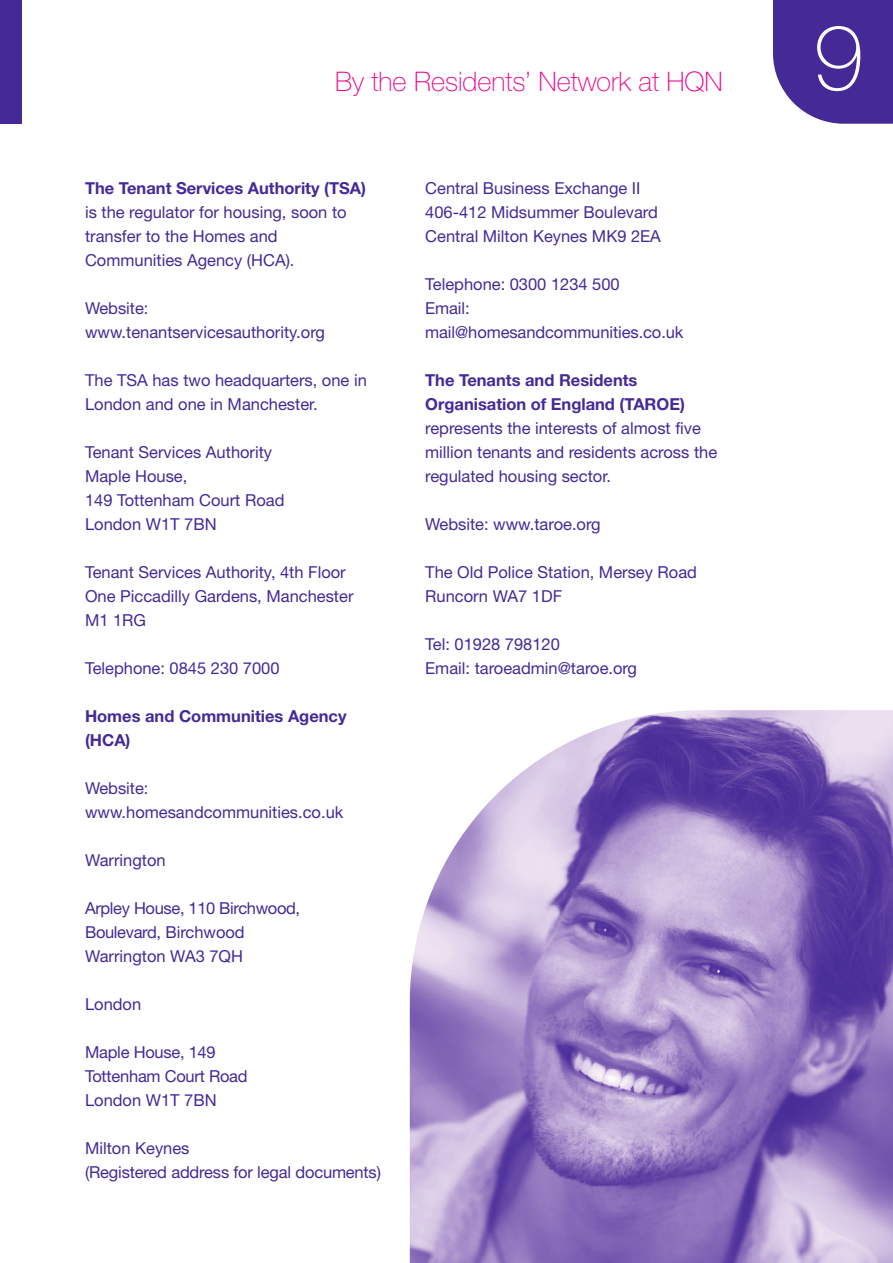
<style>
.page{position:relative;width:893px;height:1263px;background:#fff}
.page>*{position:absolute;margin:0;border:0;box-sizing:border-box;transform-origin:0 0}
.t1{font:100 91.2px "Helvetica Neue";color:#fff}
.t2{font:100 27px "Helvetica Neue";color:#ed028c}
.t3{font:16.5px/24px "Helvetica Neue";color:#452996}
.t4{font:700 16.5px/24px "Helvetica Neue";color:#452996}
.t5{font:16.5px/24px "Helvetica Neue";letter-spacing:-.02em;color:#452996}
</style>
<div class="page">
<svg style="left:773px;top:0;width:120px;height:124px"></svg>
<div style="left:0;top:0;width:21px;height:124px;background:#452996"></div>
<img style="left:410px;top:711px;width:483px;height:552px">
<h2 class="t2" style="left:335px;top:72px;width:389px">By the Residents’ Network at HQN</h2>
<p class="t4" style="left:85px;top:178px;width:282px">The Tenant Services Authority (TSA)</p>
<p class="t3" style="left:85px;top:202px;width:263px">is the regulator for housing, soon to transfer to the Homes and<br>Communities Agency (HCA).</p>
<p class="t3" style="left:85px;top:298px;width:241px">Website: www.tenantservicesauthority.org</p>
<p class="t3" style="left:85px;top:370px;width:283px">The TSA has two headquarters, one in<br>London and one in Manchester.</p>
<p class="t3" style="left:85px;top:442px;width:201px">Tenant Services Authority<br>Maple House,<br>149 Tottenham Court Road<br>London W1T 7BN</p>
<p class="t3" style="left:85px;top:562px;width:270px">Tenant Services Authority, 4th Floor<br>One Piccadilly Gardens, Manchester<br>M1 1RG</p>
<p class="t3" style="left:85px;top:658px;width:196px">Telephone: 0845 230 7000</p>
<p class="t4" style="left:85px;top:706px;width:263px">Homes and Communities Agency (HCA)</p>
<p class="t3" style="left:85px;top:778px;width:260px">Website: www.homesandcommunities.co.uk</p>
<p class="t3" style="left:85px;top:850px;width:82px">Warrington</p>
<p class="t5" style="left:85px;top:898px;width:217px">Arpley House, 110 Birchwood,<br>Boulevard, Birchwood<br>Warrington WA3 7QH</p>
<p class="t3" style="left:85px;top:994px;width:58px">London</p>
<p class="t3" style="left:85px;top:1042px;width:164px">Maple House, 149<br>Tottenham Court Road<br>London W1T 7BN</p>
<p class="t3" style="left:85px;top:1138px;width:297px">Milton Keynes<br>(Registered address for legal documents)</p>
<p class="t3" style="left:425px;top:178px;width:237px">Central Business Exchange II<br>406-412 Midsummer Boulevard<br>Central Milton Keynes MK9 2EA</p>
<p class="t3" style="left:425px;top:274px;width:260px">Telephone: 0300 1234 500<br>Email: mail@homesandcommunities.co.uk</p>
<p class="t4" style="left:425px;top:370px;width:261px">The Tenants and Residents<br>Organisation of England (TAROE)</p>
<p class="t3" style="left:425px;top:418px;width:293px">represents the interests of almost five million tenants and residents across the regulated housing sector.</p>
<p class="t3" style="left:425px;top:514px;width:177px">Website: www.taroe.org</p>
<p class="t3" style="left:425px;top:562px;width:273px">The Old Police Station, Mersey Road<br>Runcorn WA7 1DF</p>
<p class="t3" style="left:425px;top:634px;width:213px">Tel: 01928 798120<br>Email: taroeadmin@taroe.org</p>
<h1 class="t1" style="left:813px;top:25px;width:52px">9</h1>
</div>
